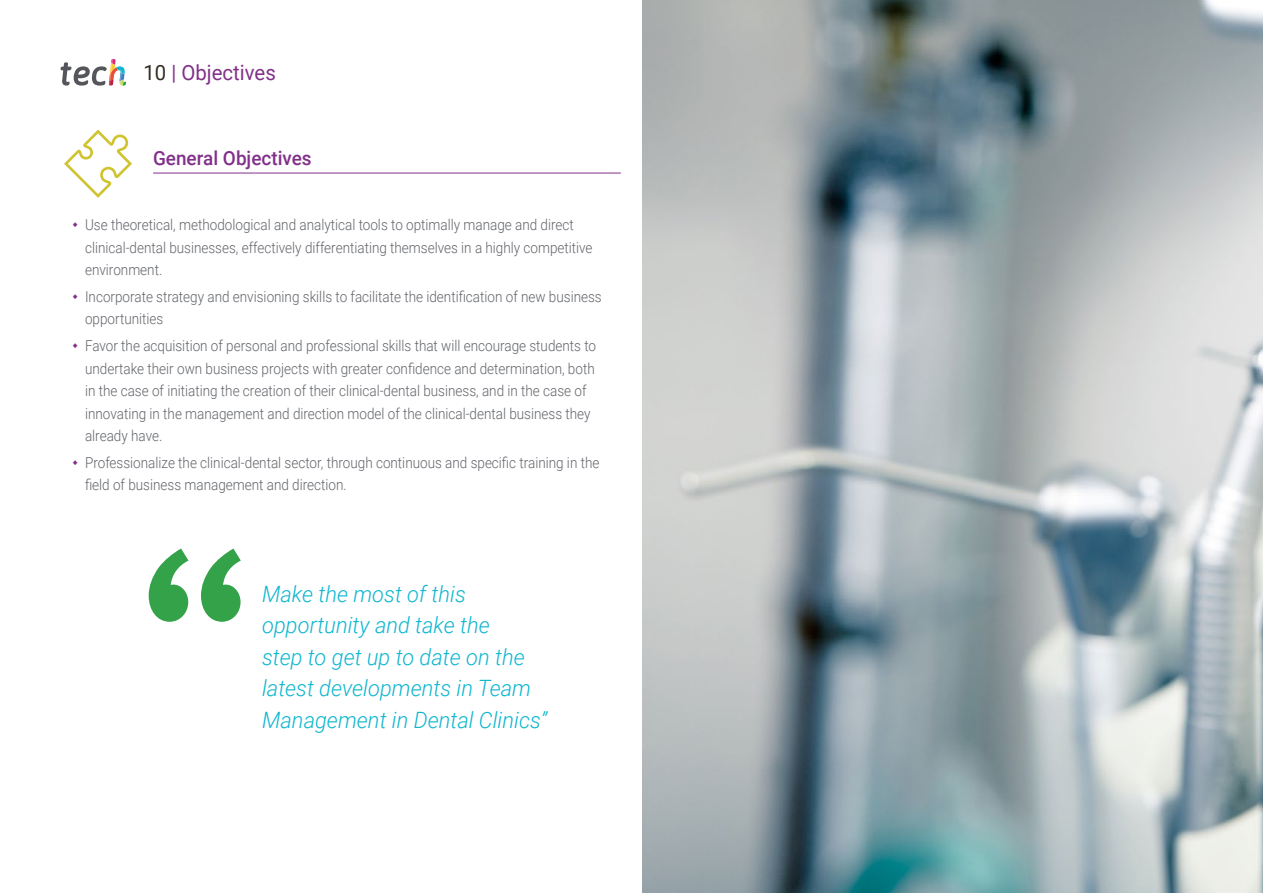
<style>
.page{position:relative;width:1263px;height:893px;background:#fff}
.page>*{position:absolute;margin:0;border:0;box-sizing:border-box;transform-origin:0 0}
.t1{font:italic 300 22.5px/31.5px "Roboto";color:#0fb6cf}
.t2{font:21px "Roboto";color:#813089}
.t3{font:500 19.5px "Roboto";color:#813089}
.t4{font:300 15px/22.5px "Roboto";color:#61646a;scale:.9 1}
.s1{color:#312e20}
</style>
<div class="page">
<hr style="left:153px;top:173px;width:468px;height:1px;background:#813089">
<svg style="left:64px;top:130px;width:68px;height:68px"></svg>
<svg style="left:149px;top:549px;width:92px;height:73px"></svg>
<img style="left:642px;top:0;width:621px;height:893px">
<svg style="left:61px;top:59px;width:65px;height:27px"></svg>
<h2 class="t2" style="left:144px;top:57px;width:134px"><span class="s1">10</span> | Objectives</h2>
<h3 class="t3" style="left:153px;top:144px;width:160px">General Objectives</h3>
<p class="t4" style="left:85px;top:213px;width:565px">Use theoretical, methodological and analytical tools to optimally manage and direct clinical-dental businesses, effectively differentiating themselves in a highly competitive environment.</p>
<p class="t4" style="left:85px;top:285px;width:576px">Incorporate strategy and envisioning skills to facilitate the identification of new business opportunities</p>
<p class="t4" style="left:85px;top:334px;width:569px">Favor the acquisition of personal and professional skills that will encourage students to undertake their own business projects with greater confidence and determination, both in the case of initiating the creation of their clinical-dental business, and in the case of innovating in the management and direction model of the clinical-dental business they already have.</p>
<p class="t4" style="left:85px;top:451px;width:573px">Professionalize the clinical-dental sector, through continuous and specific training in the field of business management and direction.</p>
<h1 class="t1" style="left:262px;top:577px;width:287px">Make the most of this opportunity and take the<br>step to get up to date on the latest developments in Team<br>Management in Dental Clinics”</h1>
</div>
